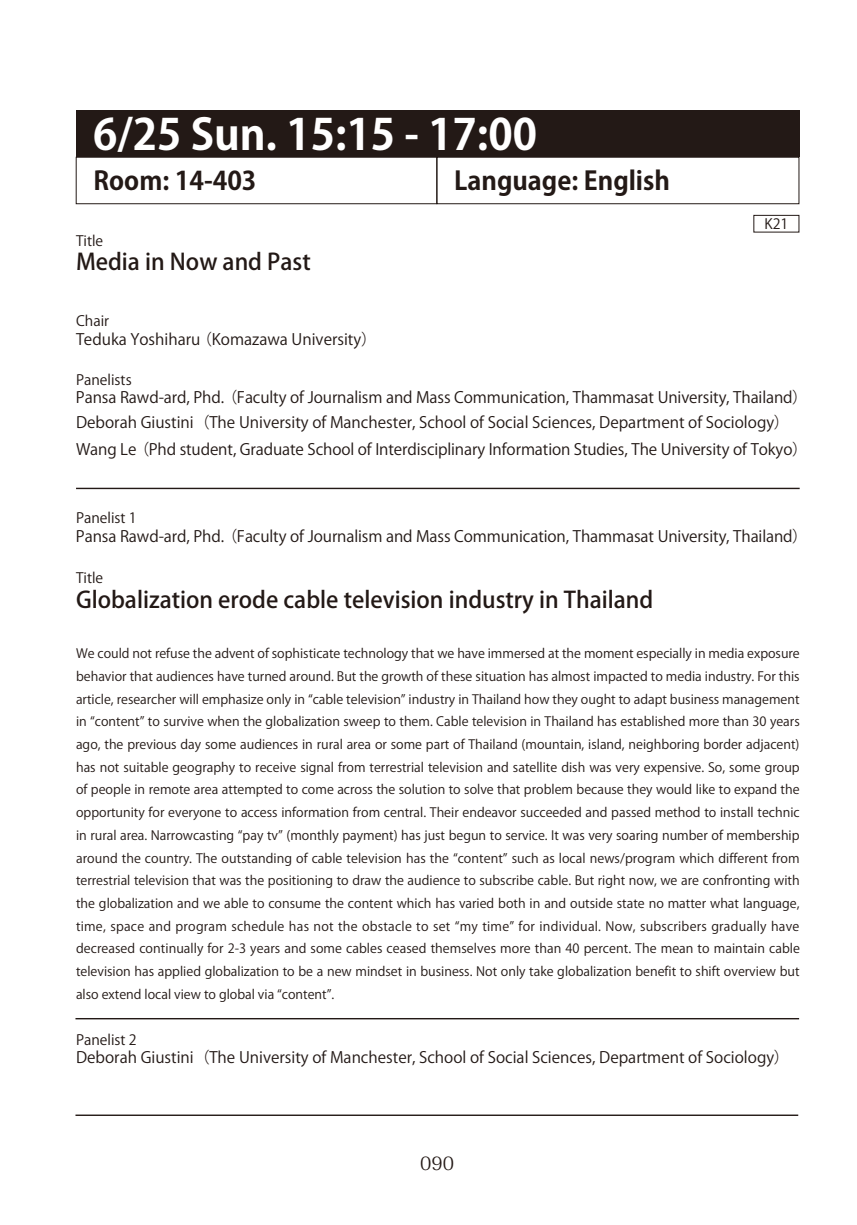
<style>
.page{position:relative;width:857px;height:1225px;background:#fff}
.page>*{position:absolute;margin:0;border:0;box-sizing:border-box;transform-origin:0 0}
.t1{font:700 42.6px "Koz Go Pro";color:#fff}
.t2{font:700 25.6px "Koz Go Pro";color:#231916}
.t3{font:500 22.6px "Koz Go Pro";color:#231916}
.t4{font:18.4px "Koz Min Pro";color:#231916}
.t5{font:15.6px/26.2px "Koz Go Pro";letter-spacing:-.005em;color:#231916}
.t6{font:14.2px "Koz Go Pro";color:#231916}
.t7{font:12.8px/22.6px "Koz Go Pro";color:#231916;text-align:justify}
</style>
<div class="page">
<hr style="left:75px;top:1114px;width:722px;height:2px;background:#231916">
<div style="left:76px;top:111px;width:722px;height:46px;background:#231916"></div>
<div style="left:76px;top:157px;width:360px;height:47px;border:1px solid #231916"></div>
<div style="left:436px;top:157px;width:362px;height:47px;border:1px solid #231916"></div>
<hr style="left:76px;top:488px;width:723px;height:1px;background:#231916">
<div style="left:753px;top:215px;width:45px;height:17px;border:1px solid #231916"></div>
<hr style="left:75px;top:1018px;width:723px;height:1px;background:#231916">
<h1 class="t1" style="left:93px;top:107px;width:445px">6/25 Sun. 15:15 - 17:00</h1>
<h2 class="t2" style="left:93px;top:164px;width:165px">Room: 14-403</h2>
<h2 class="t2" style="left:454px;top:164px;width:217px">Language: English</h2>
<p class="t6" style="left:76px;top:231px;width:29px">Title</p>
<h3 class="t3" style="left:76px;top:247px;width:236px">Media in Now and Past</h3>
<p class="t6" style="left:764px;top:215px;width:25px">K21</p>
<p class="t6" style="left:76px;top:312px;width:35px">Chair</p>
<p class="t5" style="left:76px;top:326px;width:302px">Teduka Yoshiharu （Komazawa University）</p>
<p class="t6" style="left:76px;top:370px;width:57px">Panelists</p>
<p class="t5" style="left:76px;top:384px;width:733px">Pansa Rawd-ard, Phd.（Faculty of Journalism and Mass Communication, Thammasat University, Thailand）<br>Deborah Giustini（The University of Manchester, School of Social Sciences, Department of Sociology）<br>Wang Le（Phd student, Graduate School of Interdisciplinary Information Studies, The University of Tokyo）</p>
<p class="t6" style="left:76px;top:509px;width:62px">Panelist 1</p>
<p class="t5" style="left:76px;top:523px;width:733px">Pansa Rawd-ard, Phd.（Faculty of Journalism and Mass Communication, Thammasat University, Thailand）</p>
<p class="t6" style="left:76px;top:568px;width:29px">Title</p>
<h3 class="t3" style="left:76px;top:585px;width:578px">Globalization erode cable television industry in Thailand</h3>
<p class="t7" style="left:76px;top:642px;width:725px">We could not refuse the advent of sophisticate technology that we have immersed at the moment especially in media exposure behavior that audiences have turned around. But the growth of these situation has almost impacted to media industry. For this article, researcher will emphasize only in “cable television” industry in Thailand how they ought to adapt business management in “content” to survive when the globalization sweep to them. Cable television in Thailand has established more than 30 years ago, the previous day some audiences in rural area or some part of Thailand (mountain, island, neighboring border adjacent) has not suitable geography to receive signal from terrestrial television and satellite dish was very expensive. So, some group of people in remote area attempted to come across the solution to solve that problem because they would like to expand the opportunity for everyone to access information from central. Their endeavor succeeded and passed method to install technic in rural area. Narrowcasting “pay tv” (monthly payment) has just begun to service. It was very soaring number of membership around the country. The outstanding of cable television has the “content” such as local news/program which different from terrestrial television that was the positioning to draw the audience to subscribe cable. But right now, we are confronting with the globalization and we able to consume the content which has varied both in and outside state no matter what language, time, space and program schedule has not the obstacle to set “my time” for individual. Now, subscribers gradually have decreased continually for 2-3 years and some cables ceased themselves more than 40 percent. The mean to maintain cable television has applied globalization to be a new mindset in business. Not only take globalization benefit to shift overview but also extend local view to global via “content”.</p>
<p class="t6" style="left:76px;top:1030px;width:62px">Panelist 2</p>
<p class="t5" style="left:76px;top:1045px;width:714px">Deborah Giustini（The University of Manchester, School of Social Sciences, Department of Sociology）</p>
<h3 class="t4" style="left:420px;top:1149px;width:35px">090</h3>
</div>
